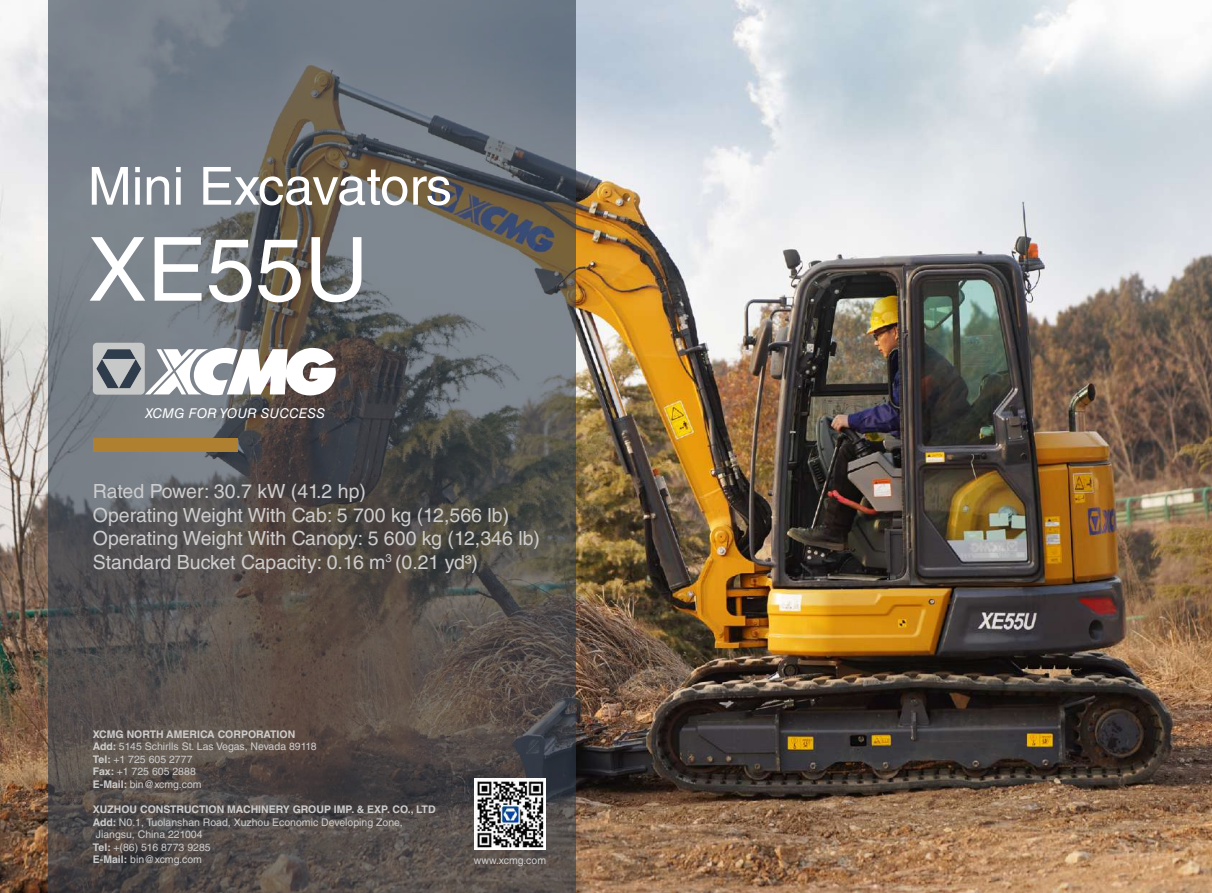
<style>
.page{position:relative;width:1212px;height:893px;background:#fff}
.page>*{position:absolute;margin:0;border:0;box-sizing:border-box;transform-origin:0 0}
.t1{font:88.5px "Helvetica LT Std";color:#fff}
.t2{font:52.5px "Helvetica LT Std";color:#fff}
.t3{font:19.5px/23.4px "Helvetica LT Std";color:#cdcdcd}
.t4{font:italic 13.5px "Helvetica LT Std";color:#fff}
.t5{font:10.5px/12.6px "Helvetica LT Std";color:#cdcdcd}
.s1{font-weight:700}
</style>
<div class="page">
<img style="left:0;top:0;width:1212px;height:893px">
<svg style="left:48px;top:0;width:528px;height:893px;background:#5f5f60"></svg>
<svg style="left:93px;top:343px;width:244px;height:53px"></svg>
<div style="left:93px;top:438px;width:145px;height:14px;background:#ae8030"></div>
<img style="left:474px;top:778px;width:72px;height:72px">
<h2 class="t2" style="left:88px;top:156px;width:365px">Mini Excavators</h2>
<h1 class="t1" style="left:88px;top:218px;width:282px">XE55U</h1>
<p class="t4" style="left:145px;top:406px;width:182px">XCMG FOR YOUR SUCCESS</p>
<h3 class="t3" style="left:93px;top:480px;width:449px">Rated Power: 30.7 kW (41.2 hp)<br>Operating Weight With Cab: 5 700 kg (12,566 lb)<br>Operating Weight With Canopy: 5 600 kg (12,346 lb)<br>Standard Bucket Capacity: 0.16 m<sup>3</sup> (0.21 yd3)</h3>
<p class="t5" style="left:93px;top:728px;width:225px"><span class="s1">XCMG NORTH AMERICA CORPORATION<br>Add:</span> 5145 Schirlls St. Las Vegas, Nevada 89118<br><span class="s1">Tel:</span> +1 725 605 2777<br><span class="s1">Fax:</span> +1 725 605 2888<br><span class="s1">E-Mail:</span> bin@xcmg.com</p>
<p class="t5" style="left:93px;top:803px;width:344px"><span class="s1">XUZHOU CONSTRUCTION MACHINERY GROUP IMP. &amp; EXP. CO., LTD Add:</span> N0.1, Tuolanshan Road, Xuzhou Economic Developing Zone, Jiangsu, China 221004<br><span class="s1">Tel:</span> +(86) 516 8773 9285<br><span class="s1">E-Mail:</span> bin@xcmg.com</p>
<p class="t5" style="left:474px;top:854px;width:74px">www.xcmg.com</p>
</div>
